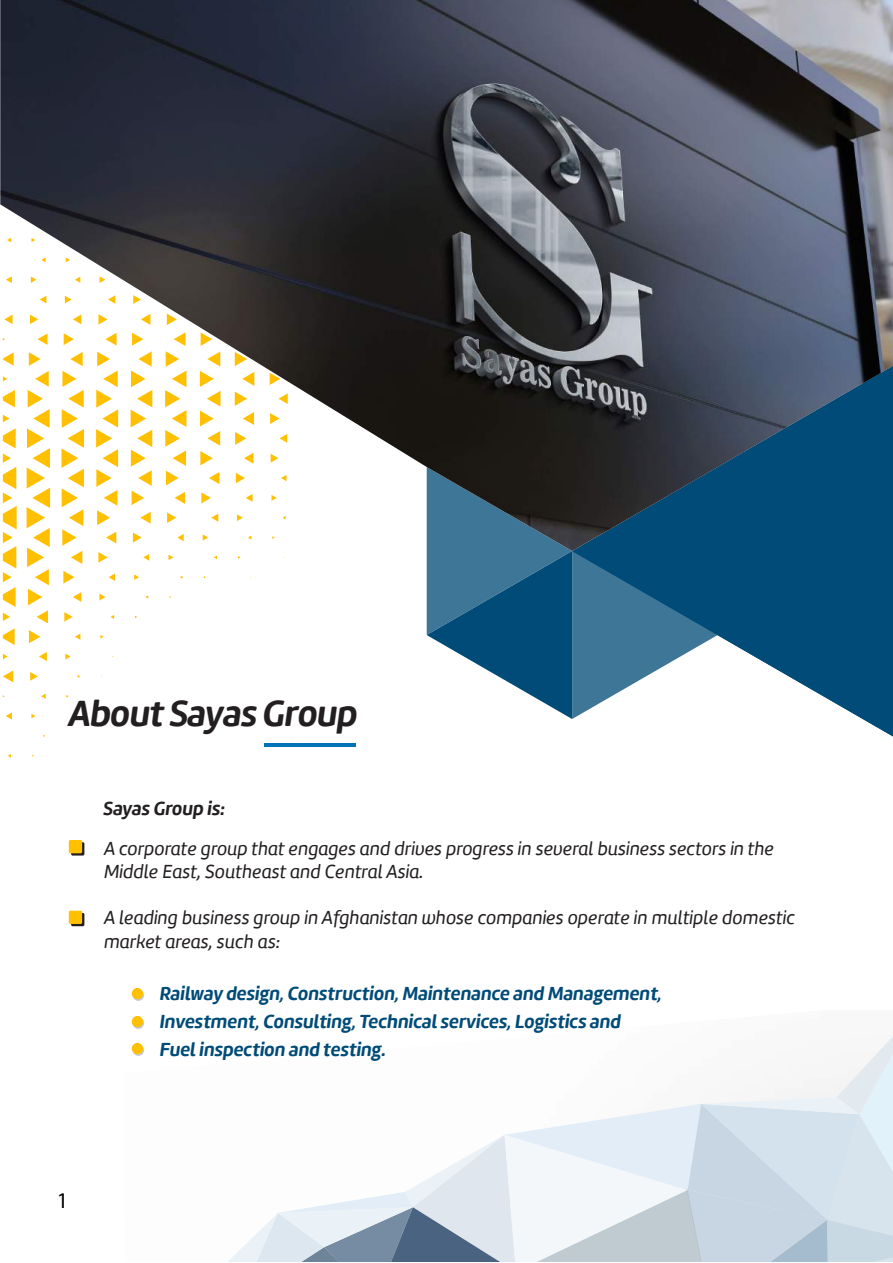
<style>
.page{position:relative;width:893px;height:1263px;background:#fff}
.page>*{position:absolute;margin:0;border:0;box-sizing:border-box;transform-origin:0 0}
.t1{font:37.5px "Amelia Rounded Bold Oblicua";letter-spacing:-.015em;color:#231f20}
.t2{font:22.5px "Myriad Pro";color:#000}
.t3{font:italic 19.5px/23.4px "Amelia Rounded";color:#231f20}
.t4{font:19.5px/27.9px "Amelia Rounded Bold Oblicua";color:#004b77}
.t5{font:19.5px "Amelia Rounded Bold Oblicua";color:#231f20}
</style>
<div class="page">
<svg style="left:169px;top:555px;width:4px;height:5px"></svg>
<svg style="left:143px;top:554px;width:6px;height:7px"></svg>
<svg style="left:134px;top:574px;width:5px;height:6px"></svg>
<svg style="left:109px;top:573px;width:6px;height:8px"></svg>
<svg style="left:99px;top:593px;width:6px;height:7px"></svg>
<svg style="left:98px;top:552px;width:10px;height:11px"></svg>
<svg style="left:73px;top:592px;width:8px;height:10px"></svg>
<svg style="left:64px;top:612px;width:9px;height:10px"></svg>
<svg style="left:75px;top:633px;width:5px;height:7px"></svg>
<svg style="left:63px;top:571px;width:12px;height:13px"></svg>
<svg style="left:65px;top:653px;width:6px;height:6px"></svg>
<svg style="left:29px;top:630px;width:11px;height:13px"></svg>
<svg style="left:39px;top:652px;width:8px;height:9px"></svg>
<svg style="left:3px;top:613px;width:7px;height:8px"></svg>
<svg style="left:3px;top:628px;width:12px;height:17px"></svg>
<svg style="left:30px;top:672px;width:8px;height:9px"></svg>
<svg style="left:41px;top:694px;width:5px;height:5px"></svg>
<svg style="left:3px;top:654px;width:5px;height:5px"></svg>
<svg style="left:3px;top:670px;width:10px;height:12px"></svg>
<svg style="left:31px;top:714px;width:4px;height:4px"></svg>
<svg style="left:6px;top:712px;width:6px;height:8px"></svg>
<svg style="left:71px;top:551px;width:12px;height:13px"></svg>
<svg style="left:3px;top:551px;width:14px;height:56px"></svg>
<svg style="left:27px;top:551px;width:22px;height:72px"></svg>
<svg style="left:228px;top:1135px;width:277px;height:127px"></svg>
<svg style="left:505px;top:1036px;width:388px;height:226px"></svg>
<svg style="left:718px;top:551px;width:175px;height:185px;fill:#004b77"></svg>
<svg style="left:427px;top:551px;width:291px;height:168px"></svg>
<hr style="left:264px;top:744px;width:92px;height:3px;background:#0072ba">
<img style="left:0;top:0;width:893px;height:551px">
<svg style="left:71px;top:842px;width:13px;height:13px"></svg>
<div style="left:69px;top:840px;width:13px;height:13px;background:#ffc001;border-radius:2px"></div>
<svg style="left:71px;top:913px;width:13px;height:13px"></svg>
<div style="left:69px;top:911px;width:13px;height:13px;background:#ffc001;border-radius:2px"></div>
<svg style="left:133px;top:990px;width:11px;height:11px"></svg>
<div style="left:132px;top:988px;width:11px;height:11px;background:#ffc001;border-radius:50%"></div>
<svg style="left:133px;top:1018px;width:11px;height:11px"></svg>
<div style="left:132px;top:1016px;width:11px;height:11px;background:#ffc001;border-radius:50%"></div>
<svg style="left:133px;top:1044px;width:11px;height:12px"></svg>
<div style="left:132px;top:1043px;width:11px;height:11px;background:#ffc001;border-radius:50%"></div>
<h1 class="t1" style="left:69px;top:688px;width:290px">About Sayas Group</h1>
<p class="t5" style="left:104px;top:795px;width:123px">Sayas Group is:</p>
<p class="t3" style="left:104px;top:836px;width:671px">A corporate group that engages and drives progress in several business sectors in the<br>Middle East, Southeast and Central Asia.</p>
<p class="t3" style="left:104px;top:906px;width:692px">A leading business group in Afghanistan whose companies operate in multiple domestic market areas, such as:</p>
<p class="t4" style="left:160px;top:979px;width:504px">Railway design, Construction, Maintenance and Management,<br>Investment, Consulting, Technical services, Logistics and<br>Fuel inspection and testing.</p>
<p class="t2" style="left:57px;top:1186px;width:13px">1</p>
</div>
